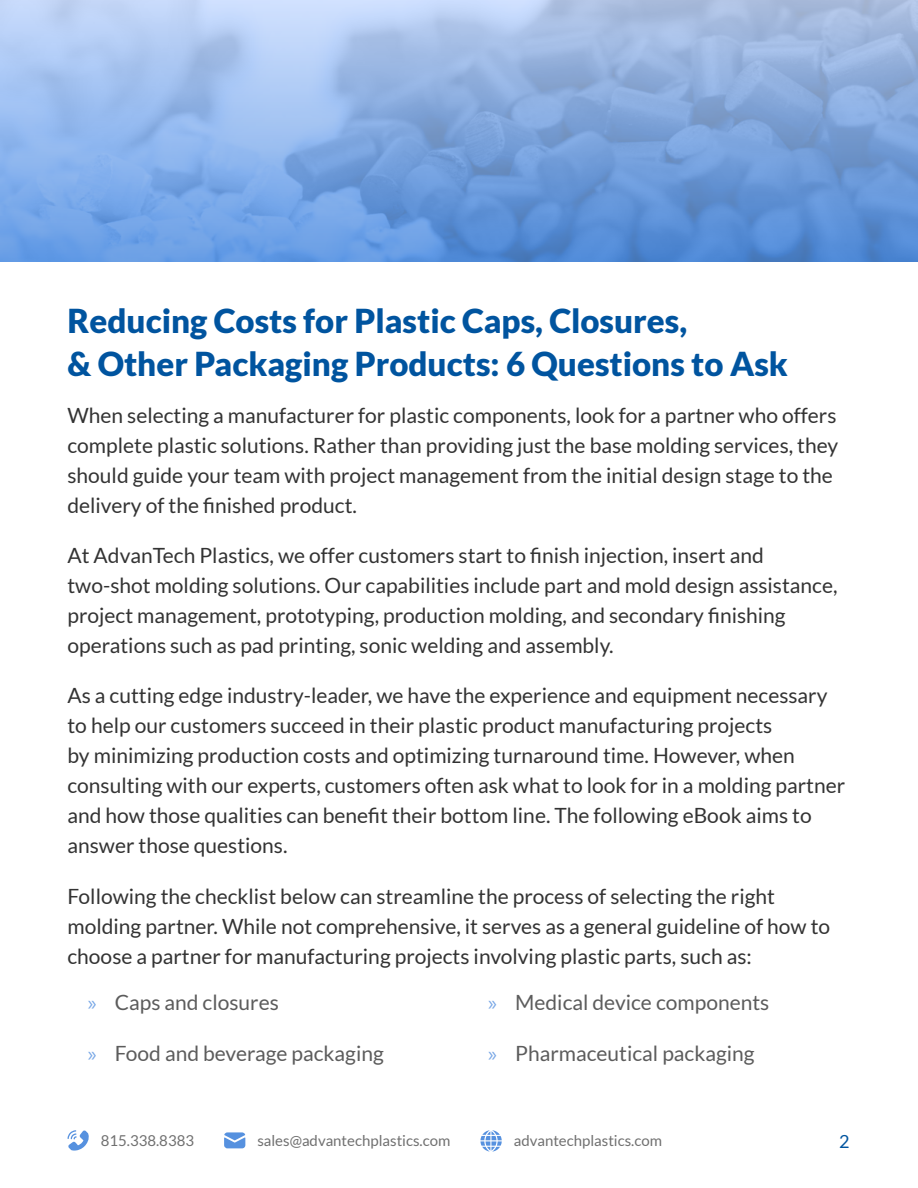
<style>
.page{position:relative;width:918px;height:1188px;background:#fff}
.page>*{position:absolute;margin:0;border:0;box-sizing:border-box;transform-origin:0 0}
.t1{font:900 33px/42.6px "Lato";color:#00549f}
.t2{font:21px/30px "Lato";color:#333}
.t3{font:21px "Lato";color:#5c5c5c}
.t4{font:18px "Lato";color:#00549f}
.t5{font:15px "Lato";color:#707070}
.s1{font-family:"Myriad Pro";color:#78a7e6}
</style>
<div class="page">
<svg style="left:224px;top:1132px;width:21px;height:16px"></svg>
<svg style="left:67px;top:1130px;width:22px;height:21px"></svg>
<svg style="left:480px;top:1130px;width:22px;height:22px"></svg>
<img style="left:0;top:0;width:918px;height:262px">
<h1 class="t1" style="left:68px;top:299px;width:722px">Reducing Costs for Plastic Caps, Closures,<br>&amp; Other Packaging Products: 6 Questions to Ask</h1>
<p class="t2" style="left:68px;top:400px;width:772px">When selecting a manufacturer for plastic components, look for a partner who offers complete plastic solutions. Rather than providing just the base molding services, they should guide your team with project management from the initial design stage to the delivery of the finished product.</p>
<p class="t2" style="left:68px;top:540px;width:771px">At AdvanTech Plastics, we offer customers start to finish injection, insert and two-shot molding solutions. Our capabilities include part and mold design assistance, project management, prototyping, production molding, and secondary finishing operations such as pad printing, sonic welding and assembly.</p>
<p class="t2" style="left:68px;top:680px;width:779px">As a cutting edge industry-leader, we have the experience and equipment necessary to help our customers succeed in their plastic product manufacturing projects<br>by minimizing production costs and optimizing turnaround time. However, when consulting with our experts, customers often ask what to look for in a molding partner and how those qualities can benefit their bottom line. The following eBook aims to answer those questions.</p>
<p class="t2" style="left:68px;top:881px;width:764px">Following the checklist below can streamline the process of selecting the right molding partner. While not comprehensive, it serves as a general guideline of how to choose a partner for manufacturing projects involving plastic parts, such as:</p>
<p class="t3" style="left:88px;top:991px;width:193px"><span class="s1">»</span> Caps and closures</p>
<p class="t3" style="left:88px;top:1041px;width:298px"><span class="s1">»</span> Food and beverage packaging</p>
<p class="t3" style="left:488px;top:991px;width:283px"><span class="s1">»</span> Medical device components</p>
<p class="t3" style="left:488px;top:1041px;width:268px"><span class="s1">»</span> Pharmaceutical packaging</p>
<p class="t5" style="left:101px;top:1133px;width:95px">815.338.8383</p>
<p class="t5" style="left:257px;top:1133px;width:195px">sales@advantechplastics.com</p>
<p class="t5" style="left:514px;top:1133px;width:150px">advantechplastics.com</p>
<p class="t4" style="left:839px;top:1132px;width:12px">2</p>
</div>
